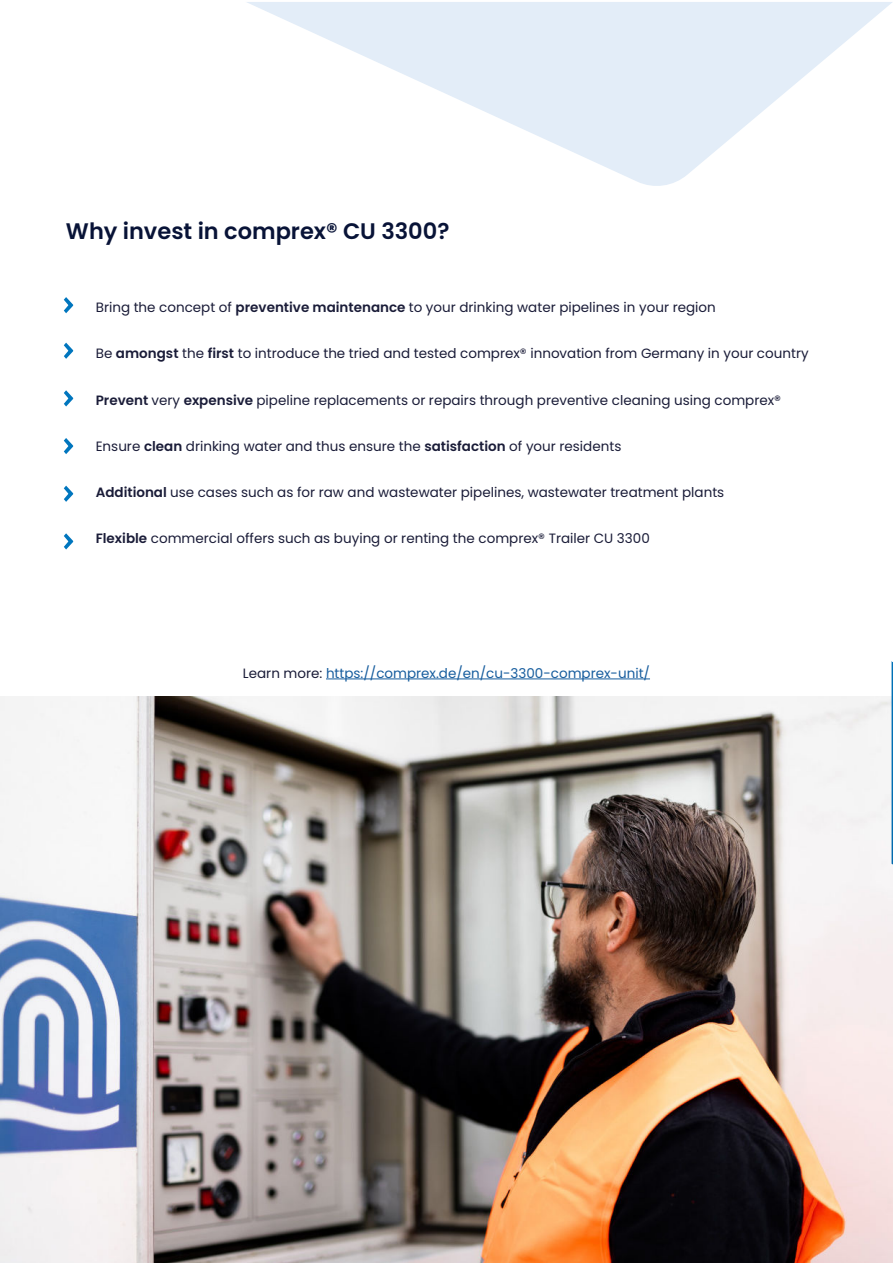
<style>
.page{position:relative;width:893px;height:1263px;background:#fff}
.page>*{position:absolute;margin:0;border:0;box-sizing:border-box;transform-origin:0 0}
.t1{font:600 22.5px "Poppins";color:#081337}
.t2{font:13.5px "Poppins";color:#1a1c38}
.t3{font:13.5px "Poppins";color:#175d9e}
.s1{font-weight:600}
.s2{color:#1a1c38}
</style>
<div class="page">
<img style="left:0;top:696px;width:892px;height:567px">
<svg style="left:64px;top:438px;width:9px;height:16px"></svg>
<svg style="left:64px;top:343px;width:9px;height:16px"></svg>
<svg style="left:64px;top:390px;width:9px;height:16px"></svg>
<svg style="left:64px;top:297px;width:9px;height:16px"></svg>
<svg style="left:64px;top:486px;width:9px;height:16px"></svg>
<svg style="left:64px;top:533px;width:9px;height:16px"></svg>
<svg style="left:891px;top:661px;width:2px;height:204px"></svg>
<svg style="left:247px;top:2px;width:645px;height:184px;fill:#e3edf8"></svg>
<hr style="left:326px;top:678px;width:324px;height:1px;background:#175d9e">
<h1 class="t1" style="left:66px;top:221px;width:385px">Why invest in comprex® CU 3300?</h1>
<p class="t2" style="left:96px;top:299px;width:622px">Bring the concept of <span class="s1">preventive maintenance</span> to your drinking water pipelines in your region</p>
<p class="t2" style="left:96px;top:346px;width:714px">Be <span class="s1">amongst</span> the <span class="s1">first</span> to introduce the tried and tested comprex® innovation from Germany in your country</p>
<p class="t2" style="left:96px;top:392px;width:687px"><span class="s1">Prevent</span> very <span class="s1">expensive</span> pipeline replacements or repairs through preventive cleaning using comprex®</p>
<p class="t2" style="left:96px;top:438px;width:527px">Ensure <span class="s1">clean</span> drinking water and thus ensure the <span class="s1">satisfaction</span> of your residents</p>
<p class="t2" style="left:96px;top:484px;width:630px"><span class="s1">Additional</span> use cases such as for raw and wastewater pipelines, wastewater treatment plants</p>
<p class="t2" style="left:96px;top:531px;width:556px"><span class="s1">Flexible</span> commercial offers such as buying or renting the comprex® Trailer CU 3300</p>
<p class="t3" style="left:243px;top:665px;width:409px"><span class="s2">Learn more:</span> https://comprex.de/en/cu-3300-comprex-unit/</p>
</div>
